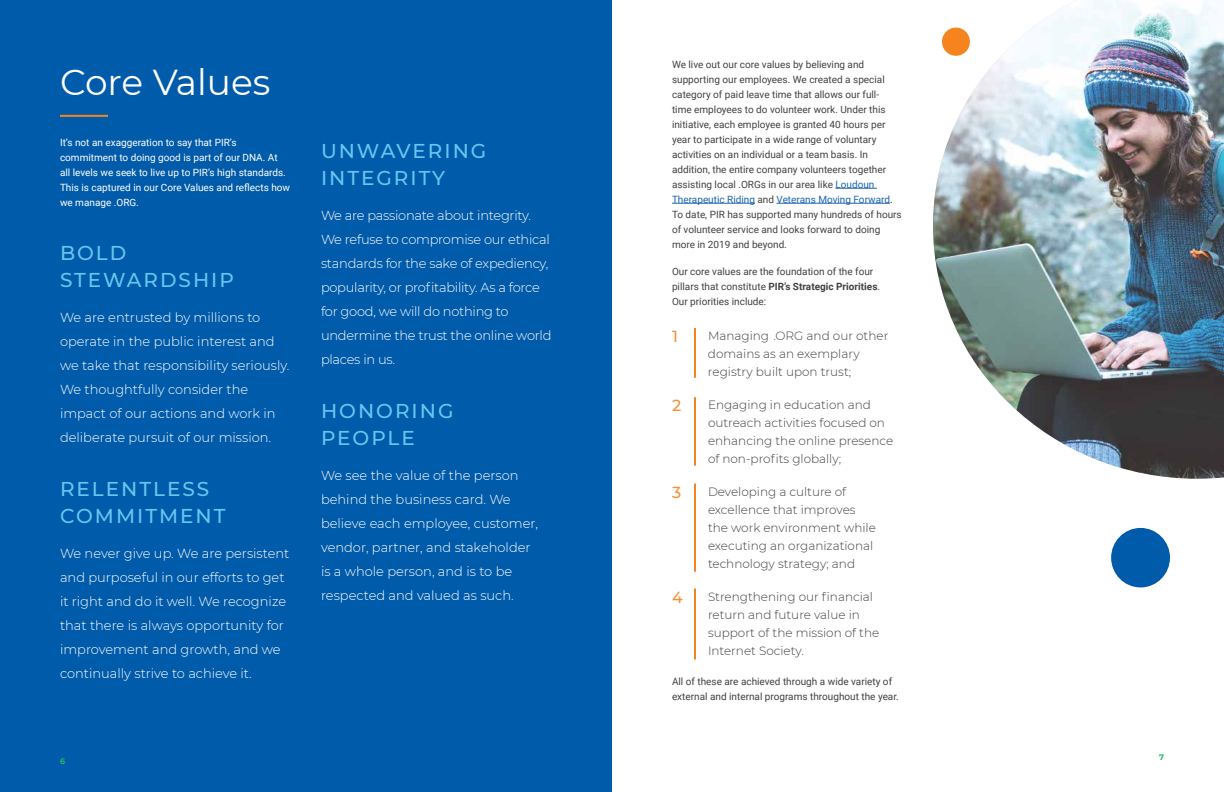
<style>
.page{position:relative;width:1224px;height:792px;background:#fff}
.page>*{position:absolute;margin:0;border:0;box-sizing:border-box;transform-origin:0 0}
.t1{font:36px "Montserrat";color:#fff}
.t2{font:500 20px/27px "Montserrat";letter-spacing:.1em;color:#6bc4ef}
.t3{font:500 16px "Montserrat";color:#f78f33}
.t4{font:300 13px/24px "Montserrat";color:#fff}
.t5{font:300 13px/24px "Montserrat";letter-spacing:-.02em;color:#fff}
.t6{font:300 12px/18px "Montserrat";color:#414042}
.t7{font:10px/15px "Roboto";color:#414042}
.t8{font:10px/15px "Roboto";color:#fff}
.t9{font:700 8px "Montserrat";color:#1fb46a}
.s1{color:#1b65b0}
.s2{font-weight:700}
</style>
<div class="page">
<div style="left:0;top:0;width:612px;height:792px;background:#005baa"></div>
<img style="left:933px;top:0;width:291px;height:479px">
<hr style="left:60px;top:115px;width:48px;height:2px;background:#f5841f">
<hr style="left:835px;top:188px;width:42px;height:1px;background:#1b65b0">
<hr style="left:672px;top:203px;width:83px;height:1px;background:#1b65b0">
<hr style="left:777px;top:203px;width:113px;height:1px;background:#1b65b0">
<hr style="left:694px;top:328px;width:2px;height:50px;background:#f5841f">
<hr style="left:694px;top:397px;width:2px;height:69px;background:#f5841f">
<hr style="left:694px;top:484px;width:2px;height:88px;background:#f5841f">
<hr style="left:694px;top:588px;width:2px;height:71px;background:#f5841f">
<div style="left:942px;top:28px;width:28px;height:28px;background:#f5841f;border-radius:50%"></div>
<div style="left:1111px;top:528px;width:59px;height:59px;background:#005baa;border-radius:50%"></div>
<h1 class="t1" style="left:60px;top:57px;width:212px">Core Values</h1>
<p class="t8" style="left:60px;top:134px;width:232px">It’s not an exaggeration to say that PIR’s commitment to doing good is part of our DNA. At all levels we seek to live up to PIR’s high standards.<br>This is captured in our Core Values and reflects how we manage .ORG.</p>
<h2 class="t2" style="left:60px;top:238px;width:175px">BOLD<br>STEWARDSHIP</h2>
<h3 class="t4" style="left:60px;top:305px;width:231px">We are entrusted by millions to operate in the public interest and we take that responsibility seriously.<br>We thoughtfully consider the impact of our actions and work in deliberate pursuit of our mission.</h3>
<h2 class="t2" style="left:60px;top:474px;width:167px">RELENTLESS<br>COMMITMENT</h2>
<h3 class="t4" style="left:60px;top:541px;width:231px">We never give up. We are persistent and purposeful in our efforts to get it right and do it well. We recognize that there is always opportunity for improvement and growth, and we continually strive to achieve it.</h3>
<p class="t9" style="left:60px;top:755px;width:7px">6</p>
<h2 class="t2" style="left:321px;top:136px;width:167px">UNWAVERING<br>INTEGRITY</h2>
<h3 class="t5" style="left:321px;top:203px;width:232px">We are passionate about integrity.<br>We refuse to compromise our ethical standards for the sake of expediency, popularity, or profitability. As a force for good, we will do nothing to undermine the trust the online world places in us.</h3>
<h2 class="t2" style="left:321px;top:396px;width:134px">HONORING<br>PEOPLE</h2>
<h3 class="t4" style="left:321px;top:463px;width:219px">We see the value of the person behind the business card. We believe each employee, customer, vendor, partner, and stakeholder is a whole person, and is to be respected and valued as such.</h3>
<p class="t7" style="left:672px;top:56px;width:231px">We live out our core values by believing and supporting our employees. We created a special category of paid leave time that allows our full-<br>time employees to do volunteer work. Under this initiative, each employee is granted 40 hours per year to participate in a wide range of voluntary activities on an individual or a team basis. In addition, the entire company volunteers together assisting local .ORGs in our area like <span class="s1">Loudoun Therapeutic Riding</span> and <span class="s1">Veterans Moving Forward</span>.<br>To date, PIR has supported many hundreds of hours of volunteer service and looks forward to doing more in 2019 and beyond.</p>
<p class="t7" style="left:672px;top:263px;width:210px">Our core values are the foundation of the four pillars that constitute <span class="s2">PIR’s Strategic Priorities</span>.<br>Our priorities include:</p>
<h3 class="t3" style="left:672px;top:325px;width:7px">1</h3>
<p class="t6" style="left:708px;top:326px;width:182px">Managing .ORG and our other domains as an exemplary registry built upon trust;</p>
<h3 class="t3" style="left:672px;top:394px;width:11px">2</h3>
<p class="t6" style="left:708px;top:395px;width:187px">Engaging in education and outreach activities focused on enhancing the online presence of non-profits globally;</p>
<h3 class="t3" style="left:672px;top:481px;width:11px">3</h3>
<p class="t6" style="left:708px;top:482px;width:169px">Developing a culture of excellence that improves the work environment while executing an organizational technology strategy; and</p>
<h3 class="t3" style="left:672px;top:586px;width:12px">4</h3>
<p class="t6" style="left:708px;top:587px;width:173px">Strengthening our financial return and future value in support of the mission of the<br>Internet Society.</p>
<p class="t7" style="left:672px;top:673px;width:228px">All of these are achieved through a wide variety of external and internal programs throughout the year.</p>
<p class="t9" style="left:1159px;top:751px;width:6px">7</p>
</div>
